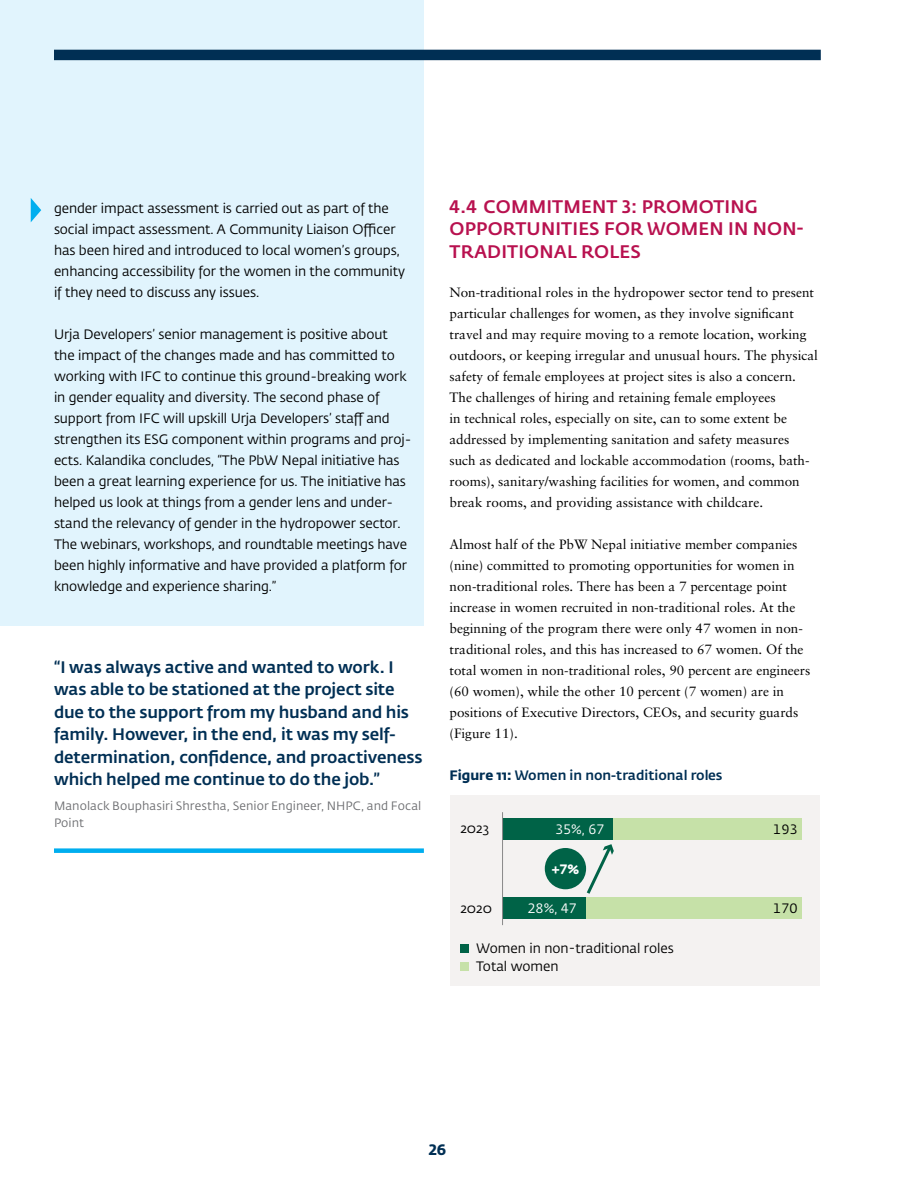
<style>
.page{position:relative;width:918px;height:1188px;background:#fff}
.page>*{position:absolute;margin:0;border:0;box-sizing:border-box;transform-origin:0 0}
.t1{font:500 18px/22.5px "Fedra Sans Pro";letter-spacing:.01em;color:#b8114f}
.Pullquote_K{font:500 16.5px/22.5px "Fedra Sans Pro";letter-spacing:-.01em;color:#002f54}
.t2{font:700 15px "Fedra Sans Std";color:#002f54}
.Body_K{font:13.5px/21px "Sabon LT Pro";color:#000}
.body_fedra{font:13.5px/21px "Fedra Sans Std";letter-spacing:-.005em;color:#000}
.t3{font:500 13.5px "Fedra Sans Pro";color:#002f54}
.t4{font:13.5px "Fedra Sans Std";color:#fff}
.t5{font:700 13.5px "Fedra Sans Std";color:#fff}
.Quotee_k{font:12px/16.5px "Fedra Sans Pro";letter-spacing:.005em;color:#6d6e71}
.s1{font-family:"Fedra Sans Std";font-weight:700}
</style>
<div class="page">
<div style="left:0;top:0;width:424px;height:625px;background:#e1f4fd"></div>
<svg style="left:31px;top:198px;width:10px;height:24px"></svg>
<div style="left:450px;top:795px;width:370px;height:191px;background:#f4f2f1"></div>
<div style="left:503px;top:897px;width:299px;height:21px;background:#c6e1a8"></div>
<div style="left:503px;top:897px;width:83px;height:21px;background:#006347"></div>
<div style="left:503px;top:818px;width:299px;height:22px;background:#c6e1a8"></div>
<div style="left:503px;top:818px;width:110px;height:22px;background:#006347"></div>
<div style="left:460px;top:944px;width:9px;height:8px;background:#006347"></div>
<div style="left:460px;top:962px;width:9px;height:9px;background:#c6e1a8"></div>
<div style="left:545px;top:848px;width:41px;height:41px;background:#006347;border-radius:50%"></div>
<hr style="left:502px;top:812px;width:1px;height:113px;background:#898989">
<svg style="left:584px;top:844px;width:30px;height:50px"></svg>
<div style="left:54px;top:848px;width:370px;height:5px;background:#00aeef"></div>
<div style="left:54px;top:50px;width:767px;height:10px;background:#002f54"></div>
<p class="body_fedra" style="left:54px;top:198px;width:353px">gender impact assessment is carried out as part of the social impact assessment. A Community Liaison Officer has been hired and introduced to local women’s groups, enhancing accessibility for the women in the community if they need to discuss any issues.</p>
<p class="body_fedra" style="left:54px;top:324px;width:359px">Urja Developers’ senior management is positive about the impact of the changes made and has committed to working with IFC to continue this ground-breaking work in gender equality and diversity. The second phase of support from IFC will upskill Urja Developers’ staff and strengthen its ESG component within programs and proj&shy;ects. Kalandika concludes, “The PbW Nepal initiative has been a great learning experience for us. The initiative has helped us look at things from a gender lens and under&shy;stand the relevancy of gender in the hydropower sector.<br>The webinars, workshops, and roundtable meetings have been highly informative and have provided a platform for knowledge and experience sharing.”</p>
<p class="Pullquote_K" style="left:54px;top:656px;width:370px">“I was always active and wanted to work. I was able to be stationed at the project site due to the support from my husband and his family. However, in the end, it was my self&shy;determination, confidence, and proactiveness which helped me continue to do the job.”</p>
<p class="Quotee_k" style="left:54px;top:798px;width:369px">Manolack Bouphasiri Shrestha, Senior Engineer, NHPC, and Focal<br>Point</p>
<p class="t1" style="left:450px;top:195px;width:355px">4.4 COMMITMENT 3: PROMOTING<br>OPPORTUNITIES FOR WOMEN IN NON-<br>TRADITIONAL ROLES</p>
<p class="Body_K" style="left:450px;top:281px;width:370px">Non-traditional roles in the hydropower sector tend to present particular challenges for women, as they involve significant travel and may require moving to a remote location, working outdoors, or keeping irregular and unusual hours. The physical safety of female employees at project sites is also a concern.<br>The challenges of hiring and retaining female employees<br>in technical roles, especially on site, can to some extent be addressed by implementing sanitation and safety measures such as dedicated and lockable accommodation (rooms, bath&shy;rooms), sanitary/washing facilities for women, and common break rooms, and providing assistance with childcare.</p>
<p class="Body_K" style="left:450px;top:533px;width:362px">Almost half of the PbW Nepal initiative member companies (nine) committed to promoting opportunities for women in non-traditional roles. There has been a 7 percentage point increase in women recruited in non-traditional roles. At the beginning of the program there were only 47 women in non&shy;traditional roles, and this has increased to 67 women. Of the total women in non-traditional roles, 90 percent are engineers (60 women), while the other 10 percent (7 women) are in positions of Executive Directors, CEOs, and security guards (Figure 11).</p>
<p class="t3" style="left:450px;top:767px;width:274px"><span class="s1">Figure 11:</span> Women in non-traditional roles</p>
<p class="body_fedra" style="left:460px;top:818px;width:30px">2023</p>
<p class="body_fedra" style="left:460px;top:898px;width:33px">2020</p>
<p class="t4" style="left:555px;top:821px;width:51px">35%, 67</p>
<p class="t5" style="left:552px;top:860px;width:29px">+7%</p>
<p class="t4" style="left:528px;top:900px;width:51px">28%, 47</p>
<p class="body_fedra" style="left:476px;top:939px;width:199px;line-height:18.3px">Women in non-traditional roles<br>Total women</p>
<p class="body_fedra" style="left:773px;top:819px;width:26px">193</p>
<p class="body_fedra" style="left:773px;top:898px;width:26px">170</p>
<p class="t2" style="left:429px;top:1140px;width:19px">26</p>
</div>
